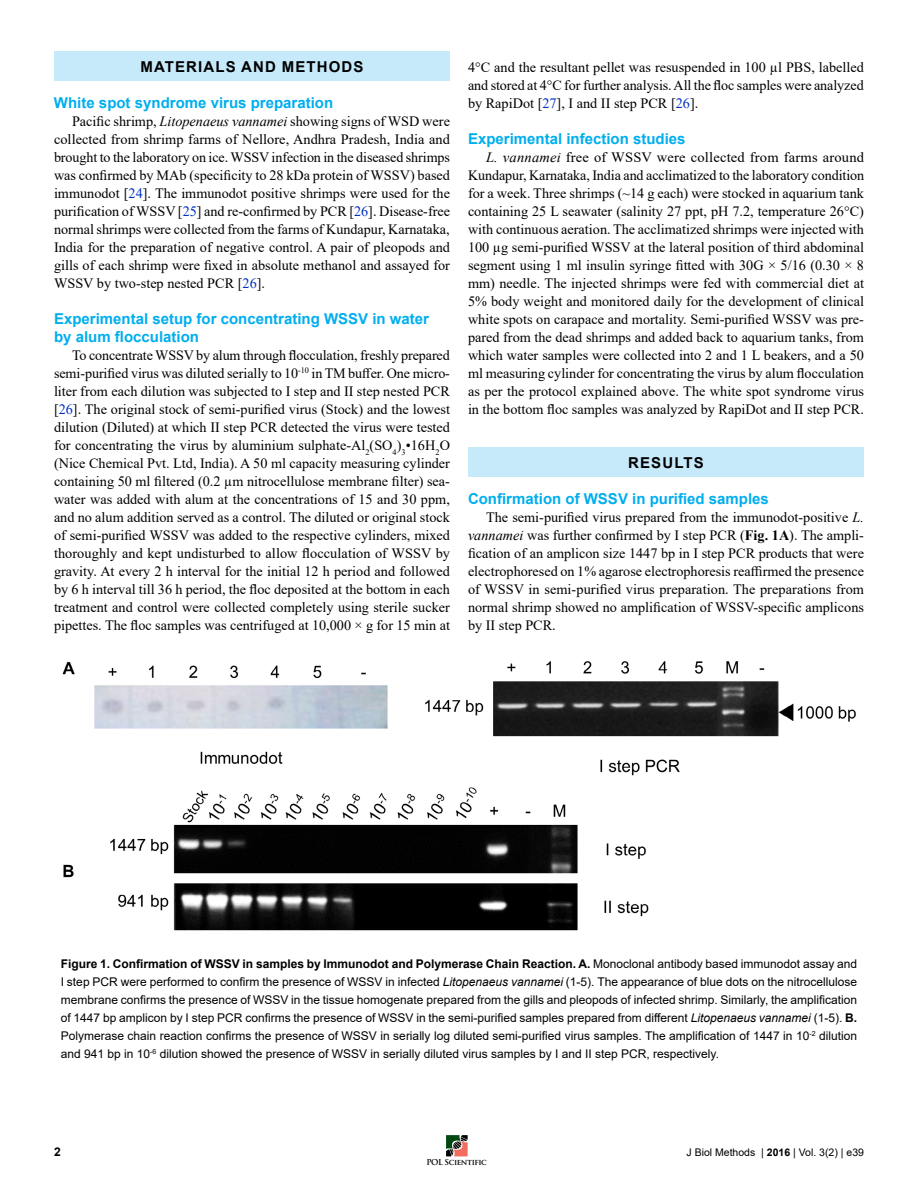
<style>
.page{position:relative;width:918px;height:1188px;background:#fff}
.page>*{position:absolute;margin:0;border:0;box-sizing:border-box;transform-origin:0 0}
.t1{font:700 15px/18px "Arial";color:#00aeef}
.t2{font:700 15px "Arial";letter-spacing:.075em;color:#000}
.t3{font:14.25px/18px "Times New Roman";color:#000;text-align:justify}
.t4{font:12px/18px "Arial";color:#000;text-align:justify}
.t5{font:700 12px "Arial";color:#000}
.t6{font:10.5px "Arial";color:#000}
.t7{font:700 7.95px "Trajan Pro";letter-spacing:-.05em;color:#000}
.s1{font-style:italic}
.s2{color:#002fc4}
.s3{font-weight:700}
</style>
<div class="page">
<svg style="left:446px;top:1135px;width:22px;height:21px"></svg>
<div style="left:54px;top:51px;width:396px;height:30px;background:#c7eafb"></div>
<div style="left:468px;top:447px;width:396px;height:30px;background:#c7eafb"></div>
<img style="left:62px;top:661px;width:794px;height:270px">
<p class="t2" style="left:140px;top:56px;width:225px">MATERIALS AND METHODS</p>
<p class="t1" style="left:54px;top:94px;width:281px">White spot syndrome virus preparation</p>
<p class="t3" style="left:54px;top:112px;width:398px;text-indent:18px">Pacific shrimp, <span class="s1">Litopenaeus vannamei</span> showing signs of WSD were collected from shrimp farms of Nellore, Andhra Pradesh, India and brought to the laboratory on ice. WSSV infection in the diseased shrimps was confirmed by MAb (specificity to 28 kDa protein of WSSV) based immunodot [<span class="s2">24</span>]. The immunodot positive shrimps were used for the purification of WSSV [<span class="s2">25</span>] and re-confirmed by PCR [<span class="s2">26</span>]. Disease-free normal shrimps were collected from the farms of Kundapur, Karnataka, India for the preparation of negative control. A pair of pleopods and gills of each shrimp were fixed in absolute methanol and assayed for WSSV by two-step nested PCR [<span class="s2">26</span>].</p>
<p class="t1" style="left:54px;top:310px;width:377px">Experimental setup for concentrating WSSV in water by alum flocculation</p>
<p class="t3" style="left:54px;top:346px;width:398px;text-indent:18px">To concentrate WSSV by alum through flocculation, freshly prepared semi-purified virus was diluted serially to 10<sup>-10</sup> in TM buffer. One micro&shy;liter from each dilution was subjected to I step and II step nested PCR [<span class="s2">26</span>]. The original stock of semi-purified virus (Stock) and the lowest dilution (Diluted) at which II step PCR detected the virus were tested for concentrating the virus by aluminium sulphate-Al<sub>2</sub>(SO<sub>4</sub>)<sub>3</sub>•16H<sub>2</sub>O (Nice Chemical Pvt. Ltd, India). A 50 ml capacity measuring cylinder containing 50 ml filtered (0.2 µm nitrocellulose membrane filter) sea&shy;water was added with alum at the concentrations of 15 and 30 ppm, and no alum addition served as a control. The diluted or original stock of semi-purified WSSV was added to the respective cylinders, mixed thoroughly and kept undisturbed to allow flocculation of WSSV by gravity. At every 2 h interval for the initial 12 h period and followed by 6 h interval till 36 h period, the floc deposited at the bottom in each treatment and control were collected completely using sterile sucker pipettes. The floc samples was centrifuged at 10,000 × g for 15 min at</p>
<p class="t3" style="left:468px;top:58px;width:398px">4°C and the resultant pellet was resuspended in 100 µl PBS, labelled and stored at 4°C for further analysis. All the floc samples were analyzed by RapiDot [<span class="s2">27</span>], I and II step PCR [<span class="s2">26</span>].</p>
<p class="t1" style="left:468px;top:130px;width:219px">Experimental infection studies</p>
<p class="t3" style="left:468px;top:148px;width:398px;text-indent:18px"><span class="s1">L. vannamei</span> free of WSSV were collected from farms around Kundapur, Karnataka, India and acclimatized to the laboratory condition for a week. Three shrimps (~14 g each) were stocked in aquarium tank containing 25 L seawater (salinity 27 ppt, pH 7.2, temperature 26°C) with continuous aeration. The acclimatized shrimps were injected with 100 µg semi-purified WSSV at the lateral position of third abdominal segment using 1 ml insulin syringe fitted with 30G × 5/16 (0.30 × 8 mm) needle. The injected shrimps were fed with commercial diet at 5% body weight and monitored daily for the development of clinical white spots on carapace and mortality. Semi-purified WSSV was pre&shy;pared from the dead shrimps and added back to aquarium tanks, from which water samples were collected into 2 and 1 L beakers, and a 50 ml measuring cylinder for concentrating the virus by alum flocculation as per the protocol explained above. The white spot syndrome virus in the bottom floc samples was analyzed by RapiDot and II step PCR.</p>
<p class="t2" style="left:628px;top:452px;width:77px">RESULTS</p>
<p class="t1" style="left:468px;top:490px;width:302px">Confirmation of WSSV in purified samples</p>
<p class="t3" style="left:468px;top:508px;width:398px;text-indent:18px">The semi-purified virus prepared from the immunodot-positive <span class="s1">L. vannamei</span> was further confirmed by I step PCR (<span class="s3">Fig. 1A</span>). The ampli&shy;fication of an amplicon size 1447 bp in I step PCR products that were electrophoresed on 1% agarose electrophoresis reaffirmed the presence of WSSV in semi-purified virus preparation. The preparations from normal shrimp showed no amplification of WSSV-specific amplicons by II step PCR.</p>
<p class="t4" style="left:61px;top:954px;width:798px"><span class="s3">Figure 1. Confirmation of WSSV in samples by Immunodot and Polymerase Chain Reaction. A.</span> Monoclonal antibody based immunodot assay and I step PCR were performed to confirm the presence of WSSV in infected <span class="s1">Litopenaeus vannamei</span> (1-5). The appearance of blue dots on the nitrocellulose membrane confirms the presence of WSSV in the tissue homogenate prepared from the gills and pleopods of infected shrimp. Similarly, the amplification of 1447 bp amplicon by I step PCR confirms the presence of WSSV in the semi-purified samples prepared from different <span class="s1">Litopenaeus vannamei</span> (1-5). <span class="s3">B.<br></span>Polymerase chain reaction confirms the presence of WSSV in serially log diluted semi-purified virus samples. The amplification of 1447 in 10<sup>-2</sup> dilution and 941 bp in 10<sup>-6</sup> dilution showed the presence of WSSV in serially diluted virus samples by I and II step PCR, respectively.</p>
<p class="t5" style="left:54px;top:1143px;width:8px">2</p>
<p class="t6" style="left:687px;top:1145px;width:179px">J Biol Methods | <span class="s3">2016</span> | Vol. 3(2) | e39</p>
<p class="t7" style="left:427px;top:1158px;width:62px">POL Scientific</p>
</div>
